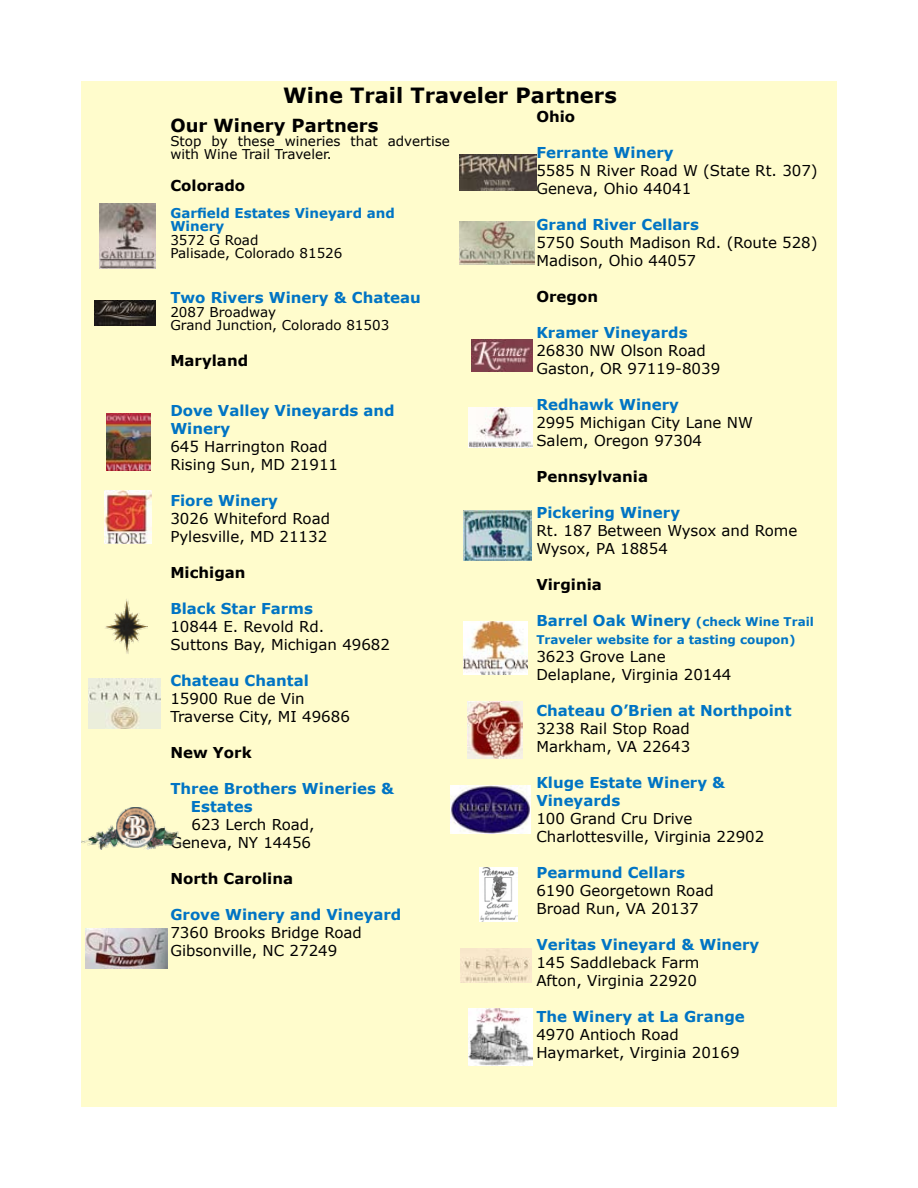
<style>
.page{position:relative;width:918px;height:1188px;background:#fff}
.page>*{position:absolute;margin:0;border:0;box-sizing:border-box;transform-origin:0 0}
.t1{font:700 21px "Verdana";color:#000}
.t2{font:700 18px "Verdana";color:#000}
.t3{font:15px/18px "Verdana";color:#000}
.t4{font:700 15px/18px "Verdana";color:#0074c4}
.t5{font:700 15px "Verdana";color:#000}
.t6{font:13.5px/13.5px "Verdana";color:#000}
.t7{font:700 13.5px/13.5px "Verdana";color:#0074c4}
.t8{font:700 12px "Verdana";color:#0074c4}
.s1{font-size:12px}
</style>
<div class="page">
<div style="left:81px;top:81px;width:756px;height:1026px;background:#fffccc"></div>
<img style="left:105px;top:599px;width:43px;height:55px">
<img style="left:471px;top:339px;width:61px;height:33px">
<img style="left:468px;top:408px;width:65px;height:40px">
<img style="left:85px;top:928px;width:82px;height:40px">
<img style="left:89px;top:678px;width:72px;height:51px">
<img style="left:105px;top:491px;width:47px;height:53px">
<img style="left:107px;top:413px;width:43px;height:57px">
<img style="left:463px;top:510px;width:69px;height:51px">
<img style="left:464px;top:621px;width:64px;height:53px">
<img style="left:468px;top:702px;width:54px;height:57px">
<img style="left:479px;top:867px;width:38px;height:55px">
<img style="left:468px;top:1008px;width:65px;height:58px">
<img style="left:460px;top:949px;width:71px;height:33px">
<img style="left:81px;top:807px;width:104px;height:42px">
<img style="left:95px;top:300px;width:61px;height:26px">
<img style="left:99px;top:204px;width:56px;height:64px">
<img style="left:459px;top:221px;width:76px;height:44px">
<img style="left:450px;top:786px;width:80px;height:48px">
<img style="left:459px;top:154px;width:78px;height:37px">
<h1 class="t1" style="left:283px;top:82px;width:335px">Wine Trail Traveler Partners</h1>
<p class="t2" style="left:170px;top:114px;width:210px">Our Winery Partners</p>
<p class="t6" style="left:170px;top:134px;width:281px">Stop by these wineries that advertise with Wine Trail Traveler.</p>
<p class="t5" style="left:170px;top:176px;width:76px">Colorado</p>
<p class="t7" style="left:170px;top:206px;width:226px">Garfield Estates Vineyard and<br>Winery</p>
<p class="t6" style="left:170px;top:233px;width:174px">3572 G Road<br>Palisade, Colorado 81526</p>
<p class="t4" style="left:170px;top:288px;width:252px">Two Rivers Winery &amp; Chateau</p>
<p class="t6" style="left:170px;top:305px;width:220px">2087 Broadway<br>Grand Junction, Colorado 81503</p>
<p class="t5" style="left:170px;top:351px;width:79px">Maryland</p>
<p class="t4" style="left:170px;top:401px;width:226px">Dove Valley Vineyards and<br>Winery</p>
<p class="t3" style="left:170px;top:437px;width:169px">645 Harrington Road<br>Rising Sun, MD 21911</p>
<p class="t4" style="left:170px;top:491px;width:109px">Fiore Winery</p>
<p class="t3" style="left:170px;top:509px;width:161px">3026 Whiteford Road<br>Pylesville, MD 21132</p>
<p class="t5" style="left:170px;top:563px;width:77px">Michigan</p>
<p class="t4" style="left:170px;top:599px;width:144px">Black Star Farms</p>
<p class="t3" style="left:170px;top:617px;width:221px">10844 E. Revold Rd.<br>Suttons Bay, Michigan 49682</p>
<p class="t4" style="left:170px;top:671px;width:140px">Chateau Chantal</p>
<p class="t3" style="left:170px;top:689px;width:181px">15900 Rue de Vin<br>Traverse City, MI 49686</p>
<p class="t5" style="left:170px;top:743px;width:83px">New York</p>
<p class="t4" style="left:191px;top:779px;width:205px;text-indent:-21px">Three Brothers Wineries &amp;<br>Estates</p>
<p class="t3" style="left:170px;top:815px;width:146px;text-align:right">623 Lerch Road,<br>Geneva, NY 14456</p>
<p class="t5" style="left:170px;top:869px;width:124px">North Carolina</p>
<p class="t4" style="left:170px;top:905px;width:233px">Grove Winery and Vineyard</p>
<p class="t3" style="left:170px;top:923px;width:193px">7360 Brooks Bridge Road<br>Gibsonville, NC 27249</p>
<p class="t5" style="left:536px;top:107px;width:40px">Ohio</p>
<p class="t4" style="left:536px;top:143px;width:139px">Ferrante Winery</p>
<p class="t3" style="left:536px;top:161px;width:283px">5585 N River Road W (State Rt. 307)<br>Geneva, Ohio 44041</p>
<p class="t4" style="left:536px;top:215px;width:164px">Grand River Cellars</p>
<p class="t3" style="left:536px;top:233px;width:283px">5750 South Madison Rd. (Route 528)<br>Madison, Ohio 44057</p>
<p class="t5" style="left:536px;top:287px;width:63px">Oregon</p>
<p class="t4" style="left:536px;top:323px;width:153px">Kramer Vineyards</p>
<p class="t3" style="left:536px;top:341px;width:185px">26830 NW Olson Road<br>Gaston, OR 97119-8039</p>
<p class="t4" style="left:536px;top:395px;width:144px">Redhawk Winery</p>
<p class="t3" style="left:536px;top:413px;width:218px">2995 Michigan City Lane NW<br>Salem, Oregon 97304</p>
<p class="t5" style="left:536px;top:467px;width:113px">Pennsylvania</p>
<p class="t4" style="left:536px;top:503px;width:145px">Pickering Winery</p>
<p class="t3" style="left:536px;top:521px;width:262px">Rt. 187 Between Wysox and Rome<br>Wysox, PA 18854</p>
<p class="t5" style="left:536px;top:575px;width:67px">Virginia</p>
<p class="t4" style="left:536px;top:611px;width:279px">Barrel Oak Winery <span class="s1">(check Wine Trail</span></p>
<p class="t8" style="left:536px;top:632px;width:261px">Traveler website for a tasting coupon)</p>
<p class="t3" style="left:536px;top:647px;width:197px">3623 Grove Lane<br>Delaplane, Virginia 20144</p>
<p class="t4" style="left:536px;top:701px;width:257px">Chateau O’Brien at Northpoint</p>
<p class="t3" style="left:536px;top:719px;width:155px">3238 Rail Stop Road<br>Markham, VA 22643</p>
<p class="t4" style="left:536px;top:773px;width:190px">Kluge Estate Winery &amp;<br>Vineyards</p>
<p class="t3" style="left:536px;top:809px;width:229px">100 Grand Cru Drive<br>Charlottesville, Virginia 22902</p>
<p class="t4" style="left:536px;top:863px;width:150px">Pearmund Cellars</p>
<p class="t3" style="left:536px;top:881px;width:179px">6190 Georgetown Road<br>Broad Run, VA 20137</p>
<p class="t4" style="left:536px;top:935px;width:224px">Veritas Vineyard &amp; Winery</p>
<p class="t3" style="left:536px;top:953px;width:165px">145 Saddleback Farm<br>Afton, Virginia 22920</p>
<p class="t4" style="left:536px;top:1007px;width:210px">The Winery at La Grange</p>
<p class="t3" style="left:536px;top:1025px;width:205px">4970 Antioch Road<br>Haymarket, Virginia 20169</p>
</div>
